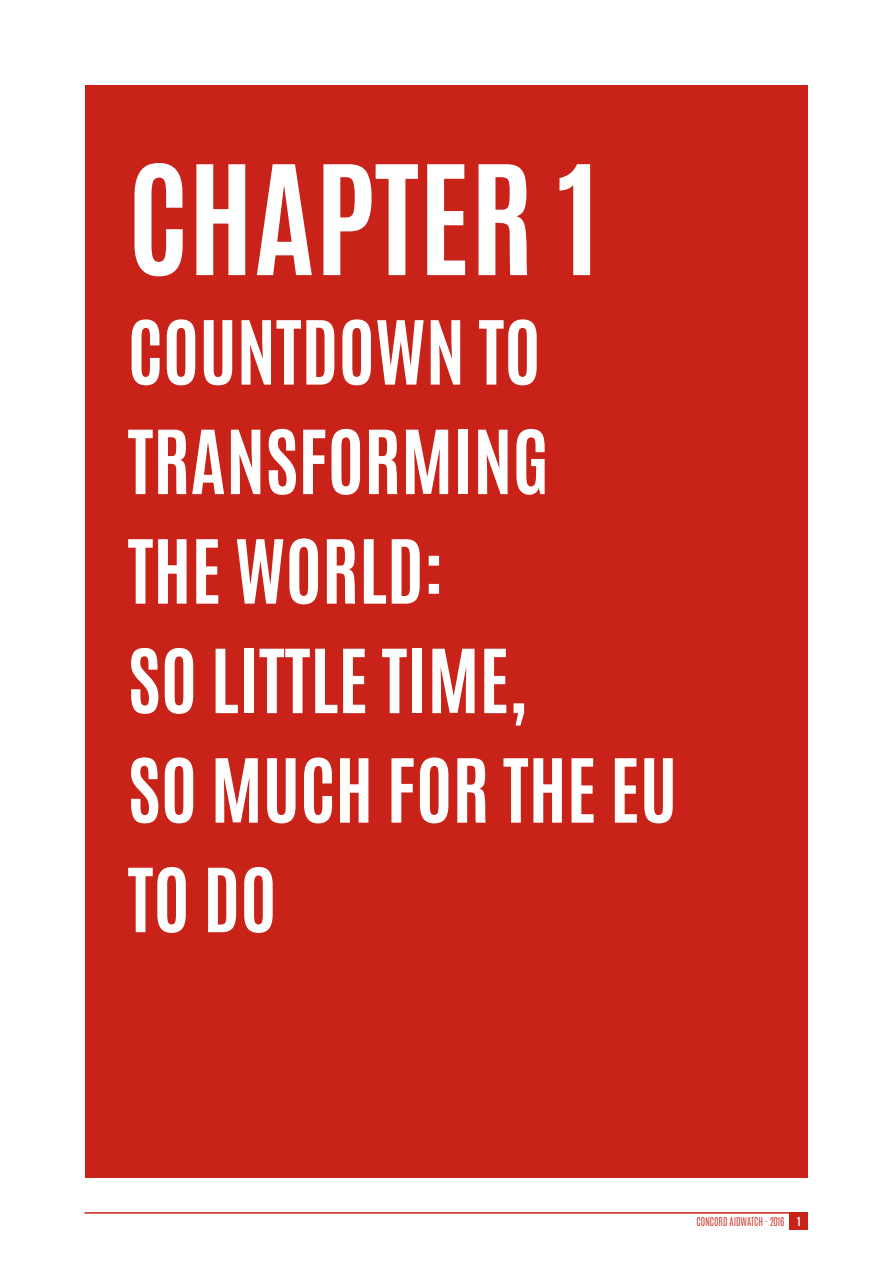
<style>
.page{position:relative;width:893px;height:1263px;background:#fff}
.page>*{position:absolute;margin:0;border:0;box-sizing:border-box;transform-origin:0 0}
.t1{font:700 129px "Antonio";color:#fff}
.t2{font:700 75px/109.5px "Antonio";color:#fff}
.t3{font:300 10.2px "Antonio";color:#c92218}
.s1{font-weight:700;font-size:10.5px;color:#fff}
</style>
<div class="page">
<div style="left:789px;top:1212px;width:19px;height:18px;background:#c92218"></div>
<hr style="left:85px;top:1212px;width:723px;height:2px;background:#c92218">
<div style="left:85px;top:85px;width:723px;height:1093px;background:#c92218"></div>
<h1 class="t1" style="left:128px;top:128px;width:473px">CHAPTER 1</h1>
<p class="t2" style="left:128px;top:298px;width:551px">COUNTDOWN TO<br>TRANSFORMING<br>THE WORLD:<br>SO LITTLE TIME,<br>SO MUCH FOR THE EU<br>TO DO</p>
<p class="t3" style="left:696px;top:1214px;width:106px">CONCORD AIDWATCH - 2016 <span class="s1">1</span></p>
</div>
